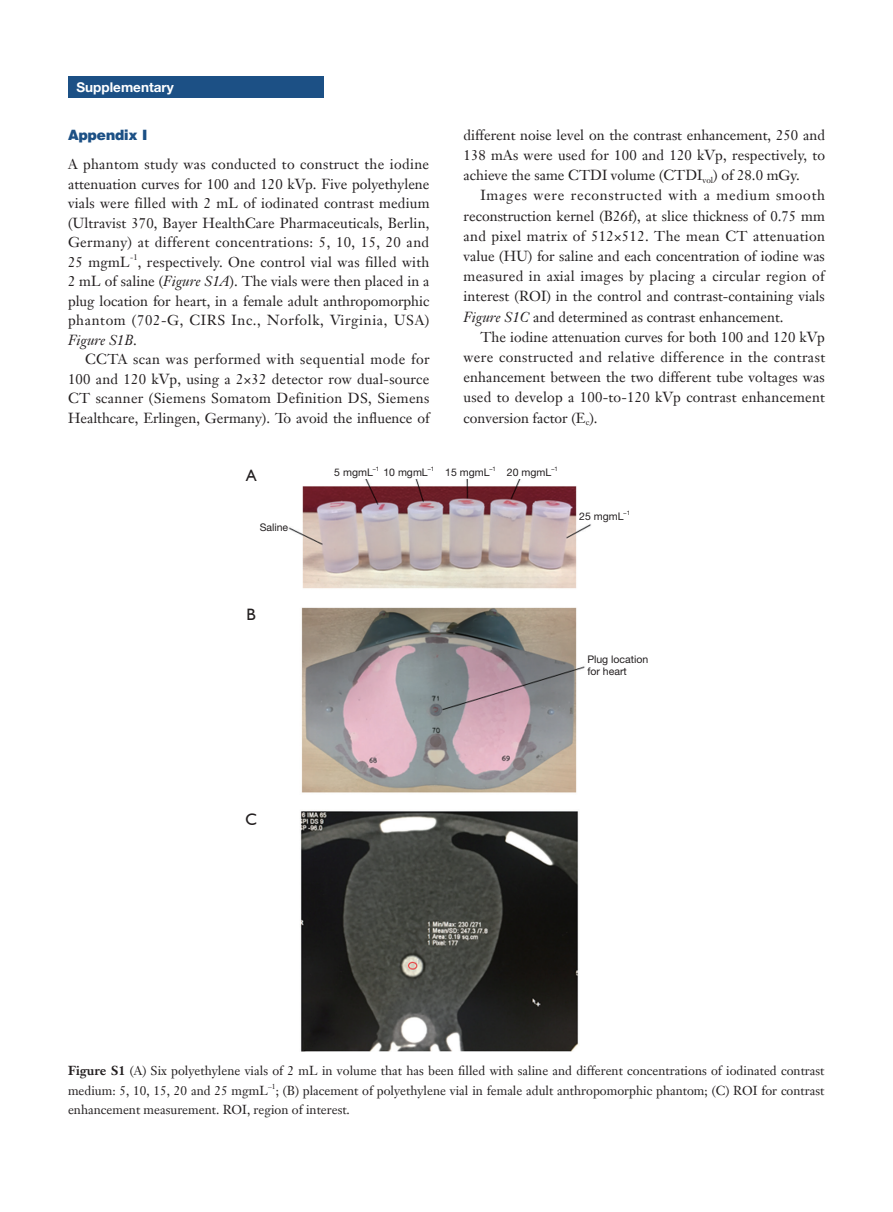
<style>
.page{position:relative;width:893px;height:1212px;background:#fff}
.page>*{position:absolute;margin:0;border:0;box-sizing:border-box;transform-origin:0 0}
.t1{font:16.5px "Humanist 521 BT";color:#231f20}
.t2{font:14.25px/19.5px "Janson Text LT";letter-spacing:.005em;color:#231f20;text-align:justify}
.一级标题正体{font:900 14.25px "Helvetica";color:#1c5085}
.栏目{font:700 13.5px "Helvetica Neue LT Pro";color:#fff}
.t3{font:12.75px/19.5px "Janson Text LT";color:#231f20}
.t4{font:10.5px/12px "Helvetica Neue LT Pro";color:#231f20}
.t5{font:8.25px "Janson Text LT";color:#231f20}
.t6{font:7.5px "Janson Text LT";color:#231f20}
.t7{font:6.15px "Helvetica Neue LT Pro";color:#231f20}
.s1{font-style:italic}
.s2{font-weight:700}
</style>
<div class="page">
<div style="left:68px;top:77px;width:255px;height:21px;background:#1c5085"></div>
<img style="left:288px;top:479px;width:303px;height:572px">
<div style="left:579px;top:511px;width:51px;height:11px;background:#fff"></div>
<div style="left:587px;top:654px;width:63px;height:22px;background:#fff"></div>
<p class="栏目" style="left:77px;top:79px;width:99px">Supplementary</p>
<p class="一级标题正体" style="left:68px;top:126px;width:81px">Appendix I</p>
<p class="t2" style="left:68px;top:154px;width:363px">A phantom study was conducted to construct the iodine attenuation curves for 100 and 120 kVp. Five polyethylene vials were filled with 2 mL of iodinated contrast medium (Ultravist 370, Bayer HealthCare Pharmaceuticals, Berlin, Germany) at different concentrations: 5, 10, 15, 20 and 25 mgmL</p>
<p class="t5" style="left:130px;top:252px;width:9px">-1</p>
<p class="t2" style="left:68px;top:252px;width:363px;text-indent:70px">, respectively. One control vial was filled with 2 mL of saline (<span class="s1">Figure S1A</span>). The vials were then placed in a plug location for heart, in a female adult anthropomorphic phantom (702-G, CIRS Inc., Norfolk, Virginia, USA)<br><span class="s1">Figure S1B</span>.</p>
<p class="t2" style="left:68px;top:349px;width:363px;text-indent:17px">CCTA scan was performed with sequential mode for 100 and 120 kVp, using a 2×32 detector row dual-source CT scanner (Siemens Somatom Definition DS, Siemens Healthcare, Erlingen, Germany). To avoid the influence of</p>
<p class="t2" style="left:463px;top:125px;width:363px;line-height:20.2px">different noise level on the contrast enhancement, 250 and 138 mAs were used for 100 and 120 kVp, respectively, to achieve the same CTDI volume (CTDI<sub>vol</sub>) of 28.0 mGy.</p>
<p class="t2" style="left:463px;top:185px;width:363px;line-height:20.2px;text-indent:17px">Images were reconstructed with a medium smooth reconstruction kernel (B26f), at slice thickness of 0.75 mm and pixel matrix of 512×512. The mean CT attenuation value (HU) for saline and each concentration of iodine was measured in axial images by placing a circular region of interest (ROI) in the control and contrast-containing vials <span class="s1">Figure S1C</span> and determined as contrast enhancement.</p>
<p class="t2" style="left:463px;top:327px;width:363px;line-height:20.2px;text-indent:17px">The iodine attenuation curves for both 100 and 120 kVp were constructed and relative difference in the contrast enhancement between the two different tube voltages was used to develop a 100-to-120 kVp contrast enhancement conversion factor (E<sub>c</sub>).</p>
<p class="t1" style="left:246px;top:466px;width:12px">A</p>
<p class="t4" style="left:260px;top:521px;width:30px">Saline</p>
<p class="t4" style="left:334px;top:466px;width:40px">5 mgmL</p>
<p class="t7" style="left:373px;top:465px;width:8px">–1</p>
<p class="t4" style="left:383px;top:466px;width:46px">10 mgmL</p>
<p class="t7" style="left:428px;top:465px;width:8px">–1</p>
<p class="t4" style="left:445px;top:466px;width:46px">15 mgmL</p>
<p class="t7" style="left:490px;top:465px;width:8px">–1</p>
<p class="t4" style="left:507px;top:466px;width:46px">20 mgmL</p>
<p class="t7" style="left:551px;top:465px;width:8px">–1</p>
<p class="t4" style="left:579px;top:510px;width:46px">25 mgmL</p>
<p class="t7" style="left:624px;top:509px;width:8px">–1</p>
<p class="t1" style="left:246px;top:604px;width:11px">B</p>
<p class="t4" style="left:587px;top:653px;width:63px">Plug location for heart</p>
<p class="t1" style="left:245px;top:809px;width:13px">C</p>
<p class="t3" style="left:68px;top:1061px;width:758px"><span class="s2">Figure S1</span> (A) Six polyethylene vials of 2 mL in volume that has been filled with saline and different concentrations of iodinated contrast medium: 5, 10, 15, 20 and 25 mgmL</p>
<p class="t6" style="left:268px;top:1081px;width:9px">–1</p>
<p class="t3" style="left:68px;top:1080px;width:758px;text-indent:208px">; (B) placement of polyethylene vial in female adult anthropomorphic phantom; (C) ROI for contrast enhancement measurement. ROI, region of interest.</p>
</div>
